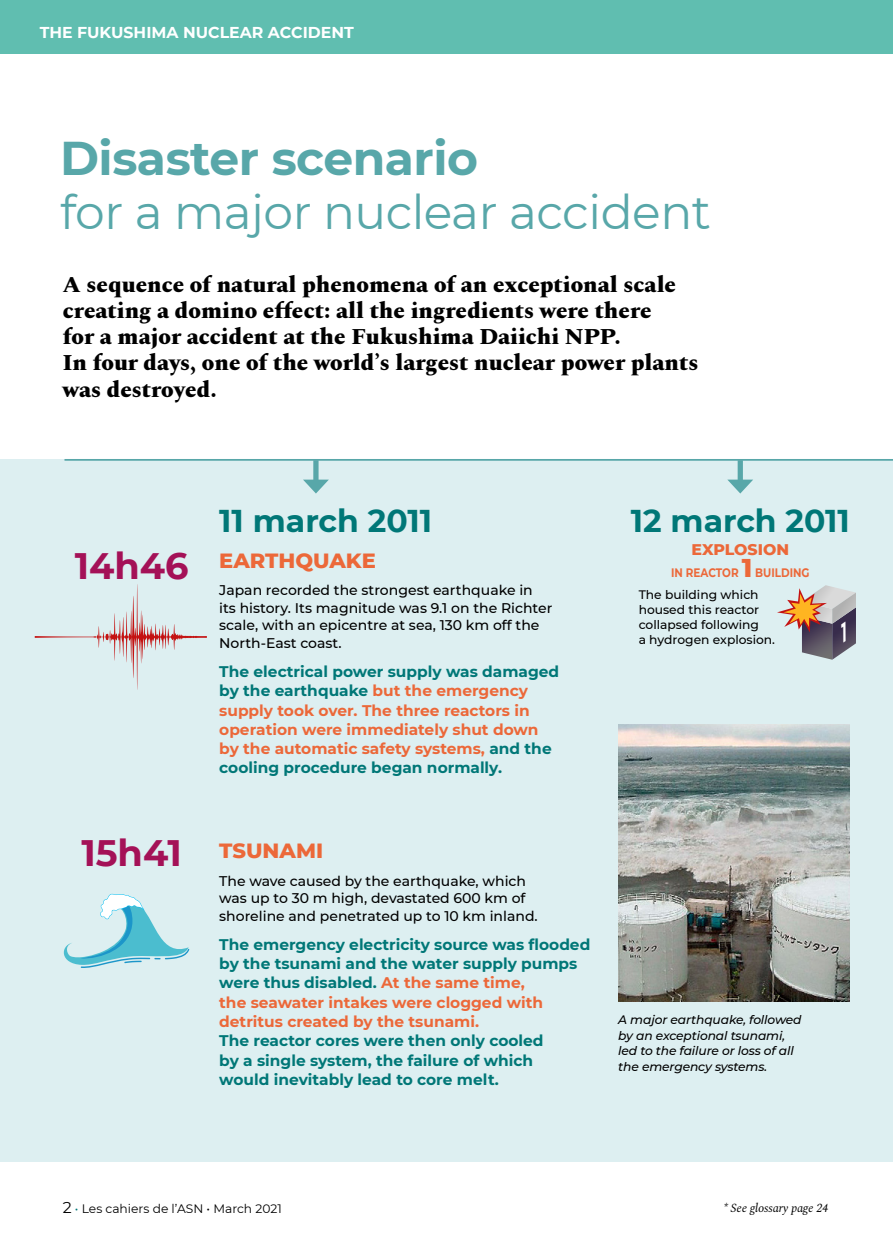
<style>
.page{position:relative;width:893px;height:1241px;background:#fff}
.page>*{position:absolute;margin:0;border:0;box-sizing:border-box;transform-origin:0 0}
.t1{font:47.25px "Montserrat";letter-spacing:-.01em;color:#58a7a9}
.t2{font:700 47.25px "Montserrat";letter-spacing:-.01em;color:#58a7a9}
.t3{font:700 36.75px "Montserrat";color:#a41157}
.t4{font:700 31.5px "Montserrat";color:#077}
.t5{font:800 22.75px/26.2px "Spectral";color:#000}
.t6{font:800 21px "Montserrat";color:#ec6839}
.t7{font:700 15.75px "Montserrat";color:#fff}
.t8{font:800 15.75px "Montserrat";letter-spacing:-.005em;color:#ec6839}
.t9{font:700 15.4px/19.2px "Montserrat";color:#077}
.t10{font:700 15.4px/19.2px "Montserrat";color:#ec6839}
.t11{font:500 14px/17.5px "Montserrat";color:#000}
.t12{font:italic 500 12.25px/15.8px "Montserrat";letter-spacing:-.01em;color:#000}
.t13{font:500 12.25px/15px "Montserrat";color:#000}
.t14{font:700 12.25px/22.4px "Montserrat";color:#ec6839;scale:.85 1}
.t15{font:12.25px "Montserrat";color:#000}
.t16{font:italic 12.25px "Spectral";letter-spacing:-.01em;color:#000}
.s1{color:#077}
.s2{color:#ec6839}
.s3{font-weight:800;font-size:26.25px}
.s4{font-weight:500;color:#000}
.s5{font-size:15.75px}
</style>
<div class="page">
<div style="left:0;top:0;width:893px;height:54px;background:#60beb0"></div>
<div style="left:0;top:459px;width:893px;height:702px;background:#ddeff1"></div>
<img style="left:618px;top:724px;width:232px;height:277px">
<div style="left:313px;top:460px;width:6px;height:24px;background:#58a7a9"></div>
<svg style="left:303px;top:479px;width:26px;height:14px"></svg>
<div style="left:738px;top:460px;width:5px;height:24px;background:#58a7a9"></div>
<svg style="left:727px;top:479px;width:26px;height:14px"></svg>
<hr style="left:64px;top:459px;width:829px;height:1px;background:#58a7a9">
<svg style="left:63px;top:893px;width:127px;height:75px"></svg>
<svg style="left:35px;top:584px;width:172px;height:106px"></svg>
<svg style="left:777px;top:585px;width:79px;height:74px"></svg>
<p class="t7" style="left:40px;top:21px;width:316px">THE FUKUSHIMA NUCLEAR ACCIDENT</p>
<h1 class="t2" style="left:60px;top:124px;width:419px">Disaster scenario</h1>
<h1 class="t1" style="left:60px;top:180px;width:652px">for a major nuclear accident</h1>
<p class="t5" style="left:63px;top:269px;width:637px">A sequence of natural phenomena of an exceptional scale creating a domino effect: all the ingredients were there<br>for a major accident at the Fukushima Daiichi NPP.<br>In four days, one of the world’s largest nuclear power plants was destroyed.</p>
<h2 class="t3" style="left:75px;top:540px;width:115px">14h46</h2>
<h2 class="t3" style="left:81px;top:826px;width:102px">15h41</h2>
<h3 class="t4" style="left:219px;top:498px;width:214px">11 march 2011</h3>
<h3 class="t6" style="left:219px;top:545px;width:158px">EARTHQUAKE</h3>
<p class="t11" style="left:219px;top:581px;width:335px">Japan recorded the strongest earthquake in its history. Its magnitude was 9.1 on the Richter scale, with an epicentre at sea, 130 km off the North-East coast.</p>
<p class="t10" style="left:219px;top:661px;width:341px"><span class="s1">The electrical power supply was damaged by the earthquake</span> but the emergency supply took over. The three reactors in operation were immediately shut down by the automatic safety systems, <span class="s1">and the cooling procedure began normally.</span></p>
<h3 class="t6" style="left:219px;top:835px;width:105px">TSUNAMI</h3>
<p class="t11" style="left:219px;top:871px;width:320px">The wave caused by the earthquake, which was up to 30 m high, devastated 600 km of shoreline and penetrated up to 10 km inland.</p>
<p class="t9" style="left:219px;top:933px;width:373px">The emergency electricity source was flooded by the tsunami and the water supply pumps were thus disabled. <span class="s2">At the same time,<br>the seawater intakes were clogged with detritus created by the tsunami.</span></p>
<p class="t9" style="left:219px;top:1030px;width:326px">The reactor cores were then only cooled by a single system, the failure of which would inevitably lead to core melt.</p>
<h3 class="t4" style="left:631px;top:498px;width:221px">12 march 2011</h3>
<p class="t8" style="left:692px;top:537px;width:99px">EXPLOSION</p>
<p class="t14" style="left:639px;top:560px;width:203px;text-indent:32px">IN REACTOR <span class="s3">1</span> BUILDING<br><span class="s4">The building which</span></p>
<p class="t13" style="left:639px;top:601px;width:138px">housed this reactor collapsed following<br>a hydrogen explosion.</p>
<p class="t12" style="left:618px;top:1010px;width:185px">A major earthquake, followed by an exceptional tsunami, led to the failure or loss of all the emergency systems.</p>
<p class="t15" style="left:63px;top:1200px;width:220px"><span class="s5">2</span> <span class="s1">•</span> Les cahiers de l’ASN • March 2021</p>
<p class="t16" style="left:723px;top:1198px;width:107px">* See glossary page 24</p>
</div>
